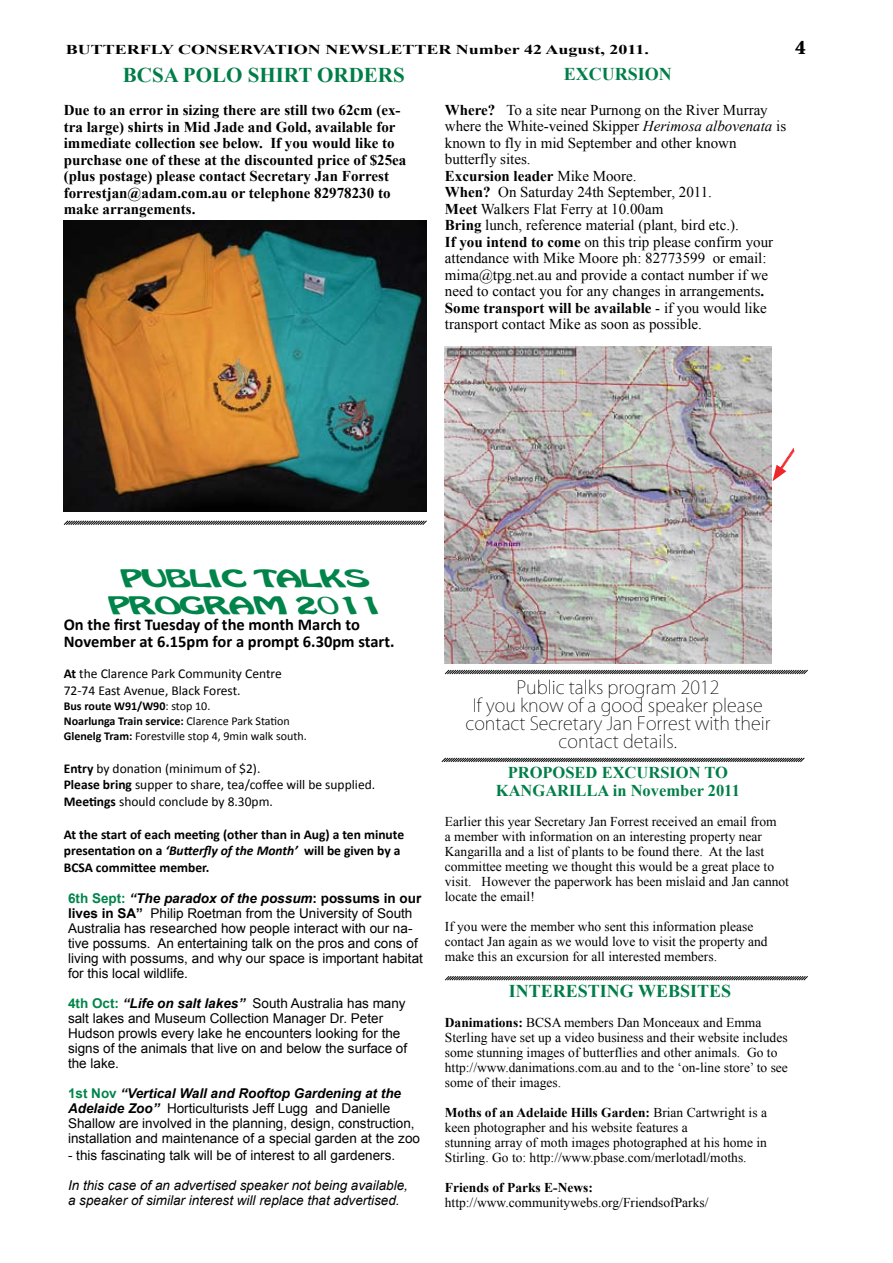
<style>
.page{position:relative;width:893px;height:1263px;background:#fff}
.page>*{position:absolute;margin:0;border:0;box-sizing:border-box;transform-origin:0 0}
.t1{font:21px/27px "Microdot";color:#00844a;text-align:center}
.t2{font:700 21px "Times New Roman";color:#007e48}
.t3{font:200 18px/18px "Koz Go Pro";color:#000;text-align:center}
.t4{font:700 18px "Times New Roman";color:#007e48}
.t5{font:700 16.5px/16.5px "Calibri";color:#000}
.t6{font:700 16.5px/18px "Times New Roman";color:#007e48;text-align:center}
.t7{font:15px/16.5px "Times New Roman";color:#000}
.t8{font:700 15px/16.5px "Times New Roman";color:#000}
.t9{font:13.5px/15px "Times New Roman";color:#000}
.t10{font:13.5px/15px "Arial";color:#000}
.t11{font:13.5px/16.5px "Calibri";color:#000}
.t12{font:700 13.5px/16.5px "Calibri";color:#000}
.t13{font:italic 13.5px/15px "Arial";color:#000}
.t14{font:700 13.5px "Times New Roman";color:#000;scale:1.33 1}
.t15{font:700 13.5px "Times New Roman";color:#000}
.t16{font:12px/15px "Calibri";color:#000}
.s1{font-weight:700}
.s2{font-style:italic}
.s3{font-weight:700;color:#00844a}
.s4{font-weight:700;font-style:italic}
</style>
<div class="page">
<svg style="left:63px;top:520px;width:364px;height:5px;background:#838484"></svg>
<svg style="left:445px;top:669px;width:363px;height:6px"></svg>
<svg style="left:441px;top:757px;width:364px;height:6px"></svg>
<svg style="left:772px;top:448px;width:23px;height:33px"></svg>
<svg style="left:445px;top:976px;width:363px;height:5px;background:#838484"></svg>
<img style="left:445px;top:347px;width:327px;height:316px">
<img style="left:64px;top:221px;width:363px;height:290px">
<p class="t14" style="left:66px;top:40px;width:440px">BUTTERFLY CONSERVATION NEWSLETTER Number 42 August, 2011.</p>
<h1 class="t2" style="left:123px;top:61px;width:283px">BCSA POLO SHIRT ORDERS</h1>
<p class="t8" style="left:64px;top:102px;width:344px">Due to an error in sizing there are still two 62cm (ex&shy;tra large) shirts in Mid Jade and Gold, available for immediate collection see below. If you would like to purchase one of these at the discounted price of $25ea (plus postage) please contact Secretary Jan Forrest forrestjan@adam.com.au or telephone 82978230 to make arrangements.</p>
<h2 class="t4" style="left:564px;top:62px;width:109px">EXCURSION</h2>
<p class="t7" style="left:445px;top:101px;width:343px"><span class="s1">Where?</span> To a site near Purnong on the River Murray where the White-veined Skipper <span class="s2">Herimosa albovenata</span> is known to fly in mid September and other known butterfly sites.<br><span class="s1">Excursion leader</span> Mike Moore.<br><span class="s1">When?</span> On Saturday 24th September, 2011.<br><span class="s1">Meet</span> Walkers Flat Ferry at 10.00am<br><span class="s1">Bring</span> lunch, reference material (plant, bird etc.).<br><span class="s1">If you intend to come</span> on this trip please confirm your attendance with Mike Moore ph: 82773599 or email: mima@tpg.net.au and provide a contact number if we need to contact you for any changes in arrangements<span class="s1">.<br>Some transport will be available</span> - if you would like transport contact Mike as soon as possible.</p>
<h1 class="t1" style="left:109px;top:563px;width:274px">PUBLIC TALKS<br>PROGRAM 2011</h1>
<p class="t5" style="left:64px;top:616px;width:332px">On the first Tuesday of the month March to<br>November at 6.15pm for a prompt 6.30pm start.</p>
<p class="t11" style="left:64px;top:665px;width:220px"><span class="s1">At</span> the Clarence Park Community Centre<br>72-74 East Avenue, Black Forest.</p>
<p class="t16" style="left:64px;top:698px;width:244px"><span class="s1">Bus route W91/W90</span>: stop 10.<br><span class="s1">Noarlunga Train service:</span> Clarence Park Station<br><span class="s1">Glenelg Tram:</span> Forestville stop 4, 9min walk south.</p>
<p class="t11" style="left:64px;top:760px;width:313px"><span class="s1">Entry</span> by donation (minimum of $2).<br><span class="s1">Please bring</span> supper to share, tea/coffee will be supplied.<br><span class="s1">Meetings</span> should conclude by 8.30pm.</p>
<p class="t12" style="left:64px;top:826px;width:342px">At the start of each meeting (other than in Aug) a ten minute presentation on a <span class="s2">‘Butterfly of the Month’</span> will be given by a<br>BCSA committee member.</p>
<p class="t10" style="left:68px;top:891px;width:356px"><span class="s3">6th Sept:</span> <span class="s4">“The paradox of the possum</span><span class="s1">: possums in our lives in SA”</span> Philip Roetman from the University of South Australia has researched how people interact with our na&shy;tive possums. An entertaining talk on the pros and cons of living with possums, and why our space is important habitat for this local wildlife.</p>
<p class="t10" style="left:68px;top:996px;width:341px"><span class="s3">4th Oct:</span> <span class="s4">“Life on salt lakes”</span> South Australia has many salt lakes and Museum Collection Manager Dr. Peter Hudson prowls every lake he encounters looking for the signs of the animals that live on and below the surface of the lake.</p>
<p class="t10" style="left:68px;top:1086px;width:353px"><span class="s3">1st Nov</span> <span class="s4">“Vertical Wall and Rooftop Gardening at the Adelaide Zoo”</span> Horticulturists Jeff Lugg and Danielle Shallow are involved in the planning, design, construction, installation and maintenance of a special garden at the zoo</p>
<p class="t10" style="left:68px;top:1147px;width:329px">- this fascinating talk will be of interest to all gardeners.</p>
<p class="t13" style="left:68px;top:1177px;width:341px">In this case of an advertised speaker not being available, a speaker of similar interest will replace that advertised.</p>
<h2 class="t3" style="left:465px;top:678px;width:307px">Public talks program 2012<br>If you know of a good speaker please contact Secretary Jan Forrest with their contact details.</h2>
<p class="t6" style="left:496px;top:763px;width:246px">PROPOSED EXCURSION TO<br>KANGARILLA in November 2011</p>
<p class="t9" style="left:445px;top:814px;width:346px">Earlier this year Secretary Jan Forrest received an email from<br>a member with information on an interesting property near Kangarilla and a list of plants to be found there. At the last committee meeting we thought this would be a great place to visit. However the paperwork has been mislaid and Jan cannot locate the email!</p>
<p class="t9" style="left:445px;top:919px;width:324px">If you were the member who sent this information please contact Jan again as we would love to visit the property and make this an excursion for all interested members.</p>
<h2 class="t4" style="left:509px;top:978px;width:224px">INTERESTING WEBSITES</h2>
<p class="t9" style="left:445px;top:1015px;width:345px"><span class="s1">Danimations:</span> BCSA members Dan Monceaux and Emma Sterling have set up a video business and their website includes some stunning images of butterflies and other animals. Go to http://www.danimations.com.au and to the ‘on-line store’ to see some of their images.</p>
<p class="t9" style="left:445px;top:1105px;width:324px"><span class="s1">Moths of an Adelaide Hills Garden:</span> Brian Cartwright is a keen photographer and his website features a<br>stunning array of moth images photographed at his home in Stirling. Go to: http://www.pbase.com/merlotadl/moths.</p>
<p class="t15" style="left:445px;top:1178px;width:150px">Friends of Parks E-News:</p>
<p class="t9" style="left:445px;top:1195px;width:265px">http://www.communitywebs.org/FriendsofParks/</p>
</div>
